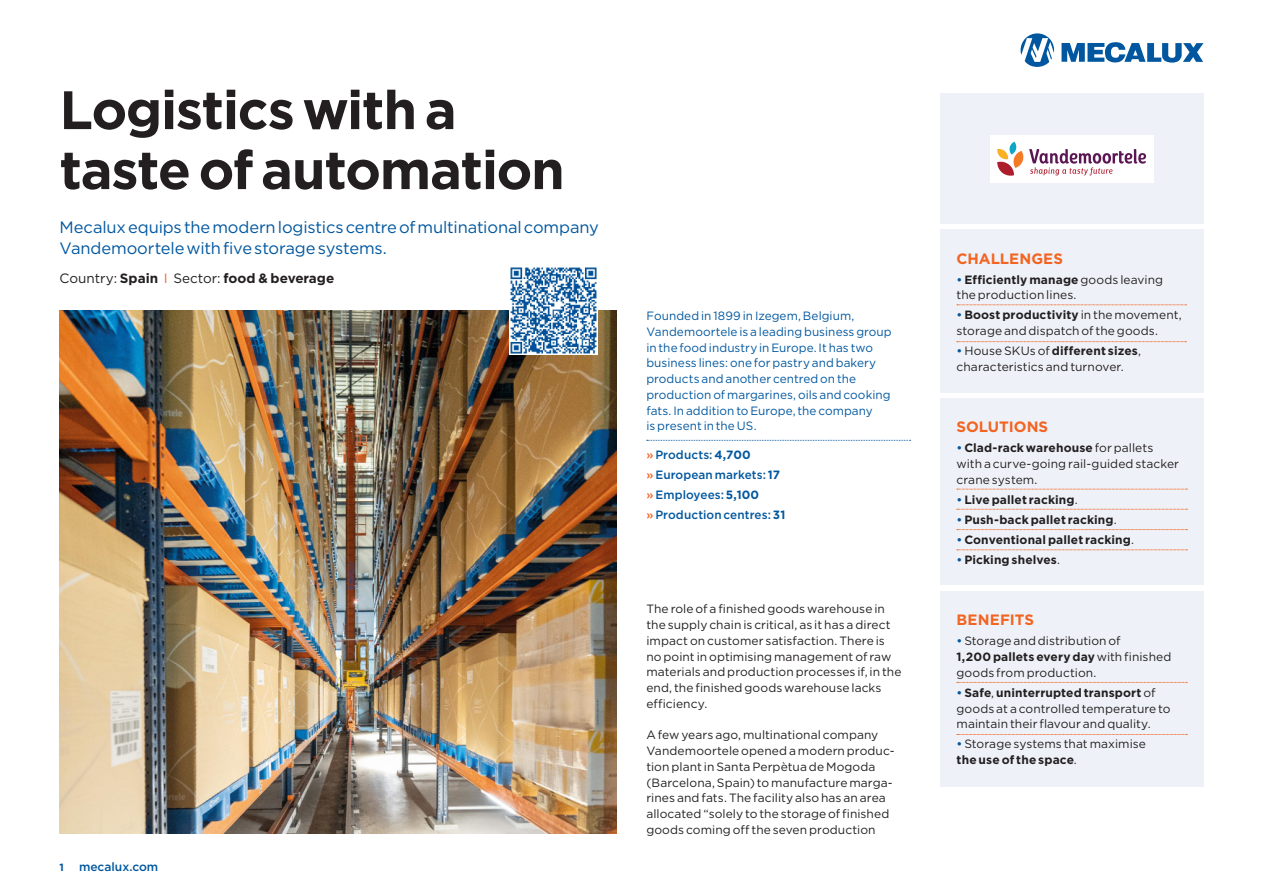
<style>
.page{position:relative;width:1263px;height:893px;background:#fff}
.page>*{position:absolute;margin:0;border:0;box-sizing:border-box;transform-origin:0 0}
.t1{font:700 54px/60px "Gotham";letter-spacing:-.025em;color:#231f20}
.t2{font:16.5px/21px "Gotham";letter-spacing:-.01em;color:#01579f}
.t3{font:700 15px "Gotham";color:#f36421}
.t4{font:700 13.5px "Gotham";color:#231f20}
.t5{font:12px/15.8px "Gotham";letter-spacing:.005em;color:#231f20}
.t6{font:12px/15.8px "Gotham";letter-spacing:.005em;color:#01579f}
.t7{font:700 12px "Gotham";letter-spacing:.01em;color:#231f20}
.t8{font:500 12px/20px "Gotham";letter-spacing:.005em;color:#01579f}
.t9{font:700 10.5px "Gotham";color:#01579f}
.s1{font-weight:400}
.s2{font-weight:400;color:#f36421}
.s3{color:#f36421}
.s4{font-weight:700}
.s5{font-weight:500;color:#01579f}
</style>
<div class="page">
<svg style="left:1020px;top:33px;width:34px;height:34px"></svg>
<svg style="left:1061px;top:42px;width:142px;height:21px"></svg>
<div style="left:940px;top:94px;width:263px;height:130px;background:#eef2f8"></div>
<div style="left:940px;top:399px;width:263px;height:186px;background:#eef2f8"></div>
<img style="left:60px;top:310px;width:557px;height:523px">
<div style="left:940px;top:230px;width:263px;height:163px;background:#eef2f8"></div>
<div style="left:940px;top:591px;width:263px;height:195px;background:#eef2f8"></div>
<img style="left:510px;top:267px;width:88px;height:87px">
<svg style="left:957px;top:341px;width:229px;height:1px"></svg>
<svg style="left:957px;top:305px;width:229px;height:1px"></svg>
<svg style="left:647px;top:440px;width:264px;height:1px"></svg>
<div style="left:990px;top:135px;width:163px;height:47px;background:#fff"></div>
<svg style="left:957px;top:509px;width:230px;height:1px"></svg>
<svg style="left:957px;top:489px;width:230px;height:1px"></svg>
<svg style="left:957px;top:529px;width:230px;height:1px"></svg>
<svg style="left:957px;top:550px;width:230px;height:1px"></svg>
<svg style="left:957px;top:682px;width:230px;height:1px"></svg>
<svg style="left:957px;top:734px;width:230px;height:1px"></svg>
<svg style="left:997px;top:142px;width:149px;height:34px"></svg>
<h1 class="t1" style="left:60px;top:80px;width:507px">Logistics with a taste of automation</h1>
<h2 class="t2" style="left:60px;top:216px;width:541px">Mecalux equips the modern logistics centre of multinational company<br>Vandemoortele with five storage systems.</h2>
<p class="t4" style="left:60px;top:269px;width:276px"><span class="s1">Country:</span> Spain <span class="s2">I</span> <span class="s1">Sector:</span> food &amp; beverage</p>
<p class="t9" style="left:60px;top:860px;width:6px">1</p>
<p class="t8" style="left:79px;top:856px;width:81px">mecalux.com</p>
<p class="t6" style="left:646px;top:308px;width:247px">Founded in 1899 in Izegem, Belgium, Vandemoortele is a leading business group in the food industry in Europe. It has two business lines: one for pastry and bakery products and another centred on the production of margarines, oils and cooking fats. In addition to Europe, the company<br>is present in the US.</p>
<p class="t8" style="left:646px;top:444px;width:140px"><span class="s3">»</span> Products: <span class="s4">4,700<br></span><span class="s3">»</span> European markets: <span class="s4">17 </span><span class="s3">»</span> Employees: <span class="s4">5,100<br></span><span class="s3">»</span> Production centres: <span class="s4">31</span></p>
<p class="t5" style="left:646px;top:601px;width:257px">The role of a finished goods warehouse in the supply chain is critical, as it has a direct impact on customer satisfaction. There is no point in optimising management of raw materials and production processes if, in the end, the finished goods warehouse lacks efficiency.</p>
<p class="t5" style="left:646px;top:727px;width:250px">A few years ago, multinational company Vandemoortele opened a modern produc&shy;tion plant in Santa Perpètua de Mogoda (Barcelona, Spain) to manufacture marga&shy;rines and fats. The facility also has an area allocated “solely to the storage of finished goods coming off the seven production</p>
<p class="t3" style="left:956px;top:248px;width:108px">CHALLENGES</p>
<p class="t5" style="left:956px;top:271px;width:208px"><span class="s5">•</span><span class="s4">Efficiently manage</span> goods leaving the production lines.</p>
<p class="t5" style="left:956px;top:307px;width:227px"><span class="s5">•</span> <span class="s4">Boost productivity</span> in the movement, storage and dispatch of the goods.</p>
<p class="t5" style="left:956px;top:343px;width:186px"><span class="s5">•</span> House SKUs of <span class="s4">different sizes</span>, characteristics and turnover.</p>
<p class="t3" style="left:956px;top:417px;width:93px">SOLUTIONS</p>
<p class="t5" style="left:956px;top:440px;width:224px"><span class="s5">•</span> <span class="s4">Clad-rack warehouse</span> for pallets with a curve-going rail-guided stacker crane system.</p>
<p class="t7" style="left:956px;top:491px;width:123px"><span class="s5">•</span> Live pallet racking<span class="s1">.</span></p>
<p class="t7" style="left:956px;top:511px;width:162px"><span class="s5">•</span>Push-back pallet racking<span class="s1">.</span></p>
<p class="t7" style="left:956px;top:531px;width:179px"><span class="s5">•</span> Conventional pallet racking<span class="s1">.</span></p>
<p class="t7" style="left:956px;top:551px;width:105px"><span class="s5">•</span>Picking shelves<span class="s1">.</span></p>
<p class="t3" style="left:956px;top:610px;width:79px">BENEFITS</p>
<p class="t5" style="left:956px;top:633px;width:216px"><span class="s5">•</span> Storage and distribution of<br><span class="s4">1,200 pallets every day</span> with finished goods from production.</p>
<p class="t5" style="left:956px;top:684px;width:216px"><span class="s5">•</span> <span class="s4">Safe</span>, <span class="s4">uninterrupted transport</span> of goods at a controlled temperature to maintain their flavour and quality.</p>
<p class="t5" style="left:956px;top:736px;width:191px"><span class="s5">•</span> Storage systems that maximise <span class="s4">the use of the space</span>.</p>
</div>
